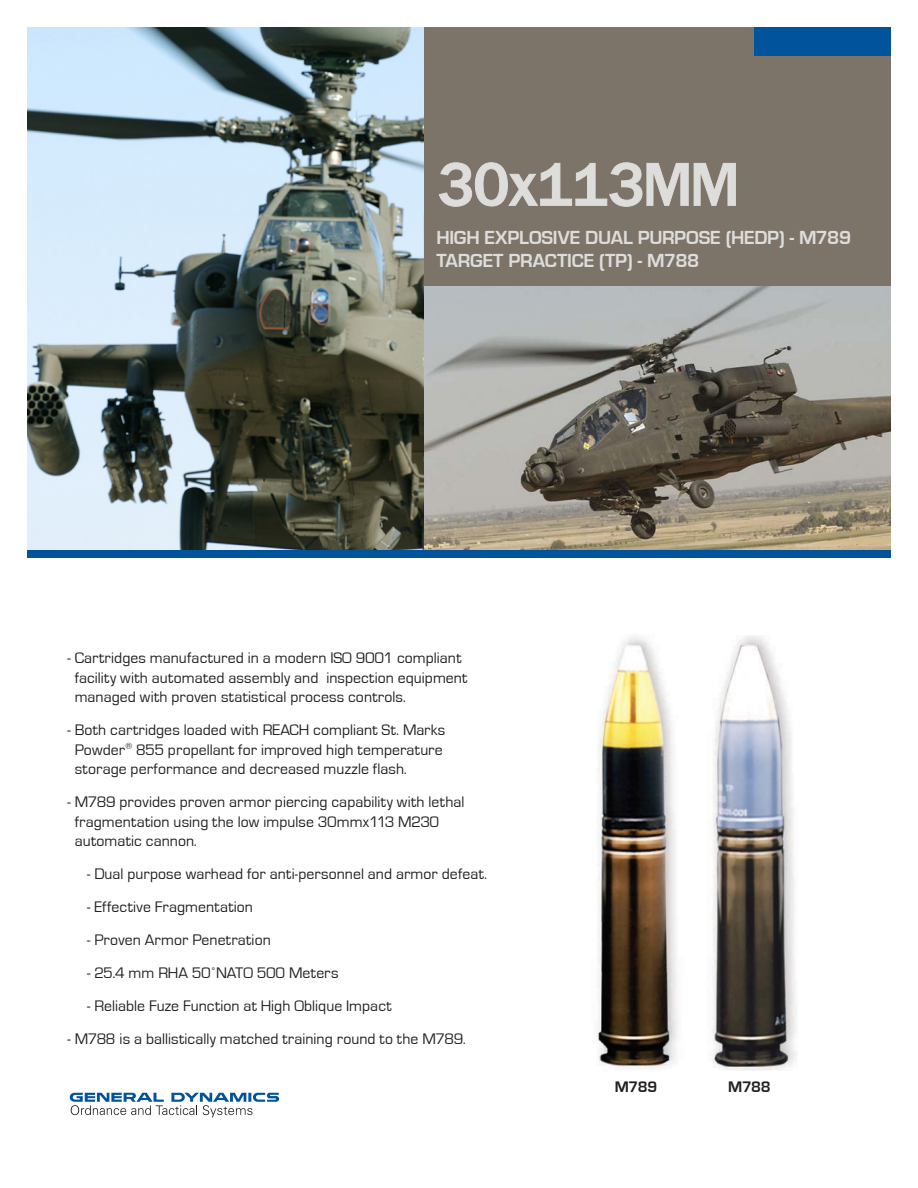
<style>
.page{position:relative;width:918px;height:1188px;background:#fff}
.page>*{position:absolute;margin:0;border:0;box-sizing:border-box;transform-origin:0 0}
.t1{font:60px "Framina";letter-spacing:-.045em;color:#dddddb}
.t2{font:700 19.5px/23.4px "Eurostile";letter-spacing:-.015em;color:#dddddb}
.t3{font:15.75px/19.5px "Eurostile";letter-spacing:.005em;color:#231f20}
.t4{font:700 15.75px "Eurostile";letter-spacing:-.02em;color:#231f20}
</style>
<div class="page">
<div style="left:421px;top:27px;width:470px;height:260px;background:#7c7468"></div>
<img style="left:424px;top:286px;width:467px;height:264px">
<img style="left:27px;top:27px;width:397px;height:523px">
<div style="left:27px;top:550px;width:864px;height:8px;background:#01539b"></div>
<div style="left:755px;top:27px;width:136px;height:28px;background:#01539b"></div>
<svg style="left:438px;top:162px;width:298px;height:45px"></svg>
<img style="left:596px;top:637px;width:82px;height:431px">
<img style="left:712px;top:635px;width:84px;height:436px">
<svg style="left:70px;top:1093px;width:209px;height:24px"></svg>
<h1 class="t1" style="left:436px;top:148px;width:304px">30x113MM</h1>
<p class="t2" style="left:436px;top:226px;width:416px">HIGH EXPLOSIVE DUAL PURPOSE (HEDP) - M789<br>TARGET PRACTICE (TP) - M788</p>
<p class="t3" style="left:75px;top:649px;width:394px;text-indent:-7px">- Cartridges manufactured in a modern ISO 9001 compliant facility with automated assembly and inspection equipment managed with proven statistical process controls.</p>
<p class="t3" style="left:75px;top:721px;width:372px;text-indent:-7px">- Both cartridges loaded with REACH compliant St. Marks<br>Powder<sup>®</sup> 855 propellant for improved high temperature storage performance and decreased muzzle flash.</p>
<p class="t3" style="left:75px;top:793px;width:391px;text-indent:-7px">- M789 provides proven armor piercing capability with lethal fragmentation using the low impulse 30mmx113 M230 automatic cannon.</p>
<p class="t3" style="left:87px;top:864px;width:402px">- Dual purpose warhead for anti-personnel and armor defeat.</p>
<p class="t3" style="left:87px;top:897px;width:167px">- Effective Fragmentation</p>
<p class="t3" style="left:87px;top:930px;width:185px">- Proven Armor Penetration</p>
<p class="t3" style="left:87px;top:963px;width:253px">- 25.4 mm RHA 50˚NATO 500 Meters</p>
<p class="t3" style="left:87px;top:996px;width:306px">- Reliable Fuze Function at High Oblique Impact</p>
<p class="t3" style="left:67px;top:1029px;width:400px">- M788 is a ballistically matched training round to the M789.</p>
<p class="t4" style="left:615px;top:1078px;width:44px">M789</p>
<p class="t4" style="left:728px;top:1078px;width:44px">M788</p>
</div>
